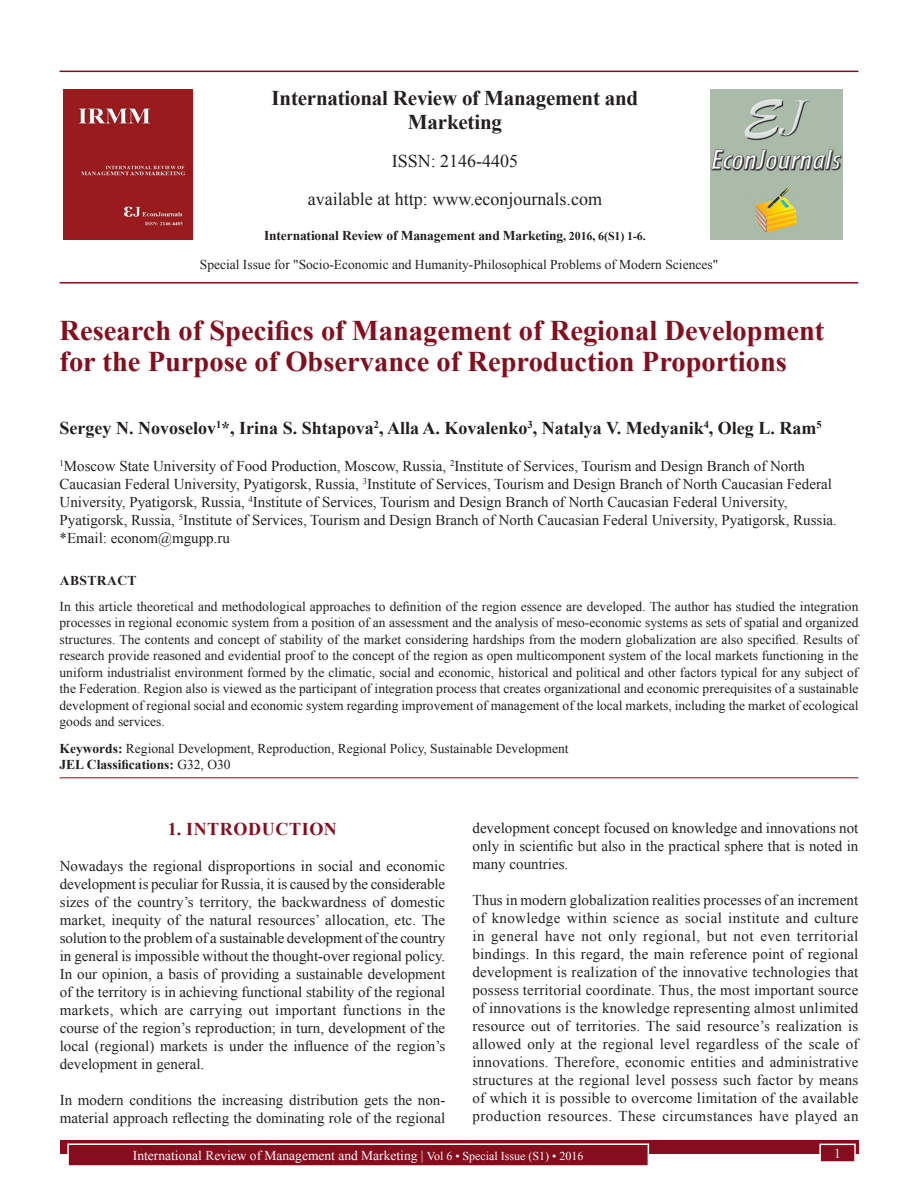
<style>
.page{position:relative;width:918px;height:1188px;background:#fff}
.page>*{position:absolute;margin:0;border:0;box-sizing:border-box;transform-origin:0 0}
.AT{font:700 28.5px/31.5px "Times New Roman";color:#850d1d}
.Issue_details{font:700 21px/24px "Times New Roman";letter-spacing:-.01em;color:#231f20;text-align:center}
.AU{font:700 18px "Times New Roman";color:#231f20}
.Issue_details-2{font:18px "Times New Roman";color:#231f20}
.t1{font:700 18px "Times New Roman";letter-spacing:.035em;color:#850d1d}
.TX{font:15px/18px "Times New Roman";color:#231f20;text-align:justify}
.AFF{font:15px/18px "Times New Roman";color:#231f20}
.ABS{font:13.5px/16.5px "Times New Roman";color:#231f20;text-align:justify}
.KWD{font:13.5px/16.2px "Times New Roman";color:#231f20}
.Folio{font:13.5px "Times New Roman";color:#fff}
.Issue_details-3{font:700 13.5px "Times New Roman";letter-spacing:-.01em;color:#231f20}
.ABSH{font:700 13.5px "Times New Roman";letter-spacing:.035em;color:#231f20}
.s1{font-size:12px}
.s2{font-weight:700}
</style>
<div class="page">
<div style="left:60px;top:1140px;width:798px;height:13px;background:#850d1d"></div>
<div style="left:68px;top:1144px;width:580px;height:22px;background:#850d1d"></div>
<div style="left:67px;top:1143px;width:582px;height:24px;border:2px solid #fff"></div>
<div style="left:820px;top:1144px;width:35px;height:18px;background:#850d1d"></div>
<div style="left:819px;top:1144px;width:37px;height:19px;border:2px solid #fff"></div>
<hr style="left:60px;top:71px;width:798px;height:1px;background:#850d1d">
<hr style="left:60px;top:282px;width:798px;height:2px;background:#850d1d">
<img style="left:64px;top:89px;width:129px;height:151px">
<img style="left:711px;top:89px;width:132px;height:150px">
<hr style="left:60px;top:777px;width:798px;height:1px;background:#850d1d">
<p class="Issue_details" style="left:272px;top:85px;width:368px">International Review of Management and<br>Marketing</p>
<p class="Issue_details-2" style="left:392px;top:148px;width:128px">ISSN: 2146-4405</p>
<p class="Issue_details-2" style="left:308px;top:186px;width:296px">available at http: www.econjournals.com</p>
<p class="Issue_details-3" style="left:264px;top:226px;width:383px">International Review of Management and Marketing<span class="s1">, 2016, 6(S1) 1-6.</span></p>
<p class="ABS" style="left:200px;top:256px;width:520px">Special Issue for "Socio-Economic and Humanity-Philosophical Problems of Modern Sciences"</p>
<p class="AT" style="left:60px;top:314px;width:766px">Research of Specifics of Management of Regional Development for the Purpose of Observance of Reproduction Proportions</p>
<p class="AU" style="left:60px;top:415px;width:764px">Sergey N. Novoselov<sup>1</sup>*, Irina S. Shtapova<sup>2</sup>, Alla A. Kovalenko<sup>3</sup>, Natalya V. Medyanik<sup>4</sup>, Oleg L. Ram<sup>5</sup></p>
<p class="AFF" style="left:60px;top:457px;width:779px"><sup>1</sup>Moscow State University of Food Production, Moscow, Russia, <sup>2</sup>Institute of Services, Tourism and Design Branch of North Caucasian Federal University, Pyatigorsk, Russia, <sup>3</sup>Institute of Services, Tourism and Design Branch of North Caucasian Federal University, Pyatigorsk, Russia, <sup>4</sup>Institute of Services, Tourism and Design Branch of North Caucasian Federal University, Pyatigorsk, Russia, <sup>5</sup>Institute of Services, Tourism and Design Branch of North Caucasian Federal University, Pyatigorsk, Russia. *Email: econom@mgupp.ru</p>
<p class="ABSH" style="left:60px;top:571px;width:78px">ABSTRACT</p>
<p class="ABS" style="left:60px;top:597px;width:800px">In this article theoretical and methodological approaches to definition of the region essence are developed. The author has studied the integration processes in regional economic system from a position of an assessment and the analysis of meso-economic systems as sets of spatial and organized structures. The contents and concept of stability of the market considering hardships from the modern globalization are also specified. Results of research provide reasoned and evidential proof to the concept of the region as open multicomponent system of the local markets functioning in the uniform industrialist environment formed by the climatic, social and economic, historical and political and other factors typical for any subject of the Federation. Region also is viewed as the participant of integration process that creates organizational and economic prerequisites of a sustainable development of regional social and economic system regarding improvement of management of the local markets, including the market of ecological goods and services.</p>
<p class="KWD" style="left:60px;top:740px;width:511px"><span class="s2">Keywords:</span> Regional Development, Reproduction, Regional Policy, Sustainable Development<br><span class="s2">JEL Classifications:</span> G32, O30</p>
<h1 class="t1" style="left:168px;top:816px;width:171px">1. INTRODUCTION</h1>
<p class="TX" style="left:60px;top:857px;width:387px">Nowadays the regional disproportions in social and economic development is peculiar for Russia, it is caused by the considerable sizes of the country’s territory, the backwardness of domestic market, inequity of the natural resources’ allocation, etc. The solution to the problem of a sustainable development of the country in general is impossible without the thought-over regional policy.<br>In our opinion, a basis of providing a sustainable development of the territory is in achieving functional stability of the regional markets, which are carrying out important functions in the course of the region’s reproduction; in turn, development of the local (regional) markets is under the influence of the region’s development in general.</p>
<p class="TX" style="left:60px;top:1091px;width:387px">In modern conditions the increasing distribution gets the non&shy;material approach reflecting the dominating role of the regional</p>
<p class="TX" style="left:472px;top:819px;width:387px">development concept focused on knowledge and innovations not only in scientific but also in the practical sphere that is noted in many countries.</p>
<p class="TX" style="left:472px;top:891px;width:388px">Thus in modern globalization realities processes of an increment of knowledge within science as social institute and culture in general have not only regional, but not even territorial bindings. In this regard, the main reference point of regional development is realization of the innovative technologies that possess territorial coordinate. Thus, the most important source of innovations is the knowledge representing almost unlimited resource out of territories. The said resource’s realization is allowed only at the regional level regardless of the scale of innovations. Therefore, economic entities and administrative structures at the regional level possess such factor by means of which it is possible to overcome limitation of the available production resources. These circumstances have played an</p>
<p class="Folio" style="left:133px;top:1146px;width:452px">International Review of Management and Marketing | <span class="s1">Vol 6 • Special Issue (S1) • 2016</span></p>
<p class="Folio" style="left:834px;top:1144px;width:8px">1</p>
</div>
